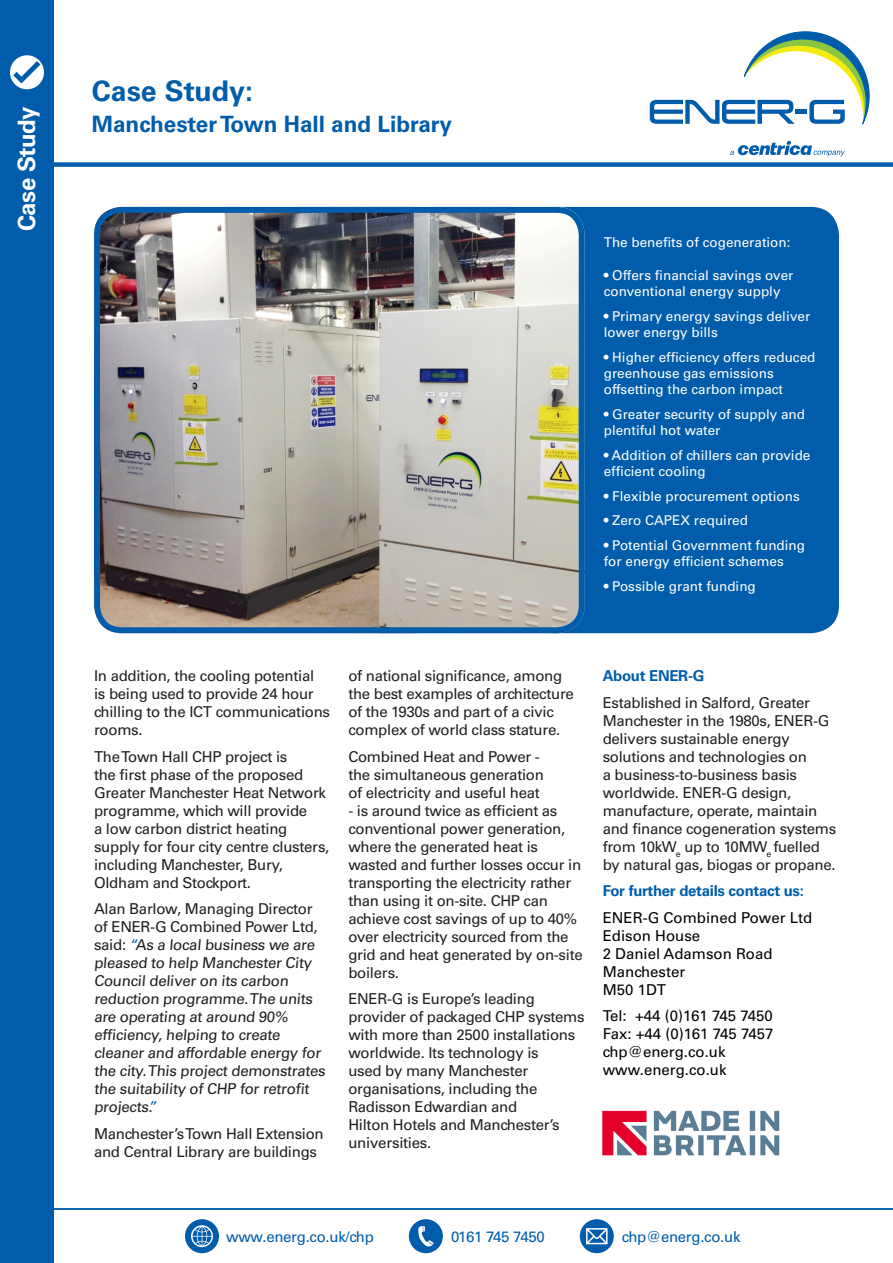
<style>
.page{position:relative;width:893px;height:1263px;background:#fff}
.page>*{position:absolute;margin:0;border:0;box-sizing:border-box;transform-origin:0 0}
.t1{font:700 28.5px "Univers LTCE";color:#015dab}
.t2{font:700 24px "Univers LTCE";letter-spacing:-.02em;color:#fff}
.t3{font:700 22.5px "Univers LTCE";color:#015dab}
.t4{font:15px/18px "Univers LTCE";letter-spacing:-.02em;color:#231f20}
.t5{font:15px/18px "Univers LTCE";color:#000}
.t6{font:15px "Univers LTCE";letter-spacing:-.02em;color:#015dab}
.t7{font:700 15px "Univers LTCE";letter-spacing:-.02em;color:#015dab}
.t8{font:13.5px/16.2px "Univers LTCE";color:#fff}
.s1{color:#015dab}
</style>
<div class="page">
<svg style="left:650px;top:31px;width:220px;height:94px"></svg>
<svg style="left:730px;top:141px;width:115px;height:15px"></svg>
<div style="left:0;top:162px;width:893px;height:5px;background:#015dab"></div>
<div style="left:0;top:0;width:54px;height:1263px;background:#015dab"></div>
<svg style="left:185px;top:1219px;width:34px;height:34px"></svg>
<svg style="left:409px;top:1219px;width:34px;height:34px"></svg>
<svg style="left:580px;top:1219px;width:34px;height:34px"></svg>
<svg style="left:10px;top:55px;width:34px;height:34px"></svg>
<div style="left:526px;top:207px;width:313px;height:426px;background:#015dab;border-radius:28px"></div>
<hr style="left:0;top:1208px;width:893px;height:2px;background:#015dab">
<img style="left:95px;top:214px;width:483px;height:419px">
<div style="left:94px;top:207px;width:491px;height:426px;border:6px solid #015dab;border-radius:25px"></div>
<img style="left:603px;top:1110px;width:177px;height:46px">
<h2 class="t2" style="left:12px;top:231px;width:126px;rotate:-90deg">Case Study</h2>
<h1 class="t1" style="left:92px;top:75px;width:163px">Case Study:</h1>
<p class="t3" style="left:92px;top:110px;width:362px">Manchester Town Hall and Library</p>
<p class="t8" style="left:604px;top:234px;width:188px">The benefits of cogeneration:</p>
<p class="t8" style="left:604px;top:267px;width:191px">• Offers financial savings over conventional energy supply</p>
<p class="t8" style="left:604px;top:308px;width:208px">• Primary energy savings deliver lower energy bills</p>
<p class="t8" style="left:604px;top:349px;width:213px">• Higher efficiency offers reduced greenhouse gas emissions offsetting the carbon impact</p>
<p class="t8" style="left:604px;top:406px;width:203px">• Greater security of supply and plentiful hot water</p>
<p class="t8" style="left:604px;top:447px;width:208px">• Addition of chillers can provide efficient cooling</p>
<p class="t8" style="left:604px;top:488px;width:198px">• Flexible procurement options</p>
<p class="t8" style="left:604px;top:513px;width:146px">• Zero CAPEX required</p>
<p class="t8" style="left:604px;top:537px;width:203px">• Potential Government funding for energy efficient schemes</p>
<p class="t8" style="left:604px;top:578px;width:154px">• Possible grant funding</p>
<p class="t4" style="left:94px;top:667px;width:238px">In addition, the cooling potential<br>is being used to provide 24 hour chilling to the ICT communications rooms.</p>
<p class="t4" style="left:94px;top:748px;width:237px">The Town Hall CHP project is<br>the first phase of the proposed<br>Greater Manchester Heat Network programme, which will provide<br>a low carbon district heating supply for four city centre clusters, including Manchester, Bury,<br>Oldham and Stockport.</p>
<p class="t4" style="left:94px;top:900px;width:234px">Alan Barlow, Managing Director of ENER-G Combined Power Ltd, said: <span class="s1">“</span>As a local business we are pleased to help Manchester City<br>Council deliver on its carbon reduction programme. The units are operating at around 90% efficiency, helping to create cleaner and affordable energy for the city. This project demonstrates the suitability of CHP for retrofit projects.<span class="s1">”</span></p>
<p class="t4" style="left:94px;top:1125px;width:231px">Manchester’s Town Hall Extension and Central Library are buildings</p>
<p class="t4" style="left:348px;top:667px;width:227px">of national significance, among the best examples of architecture of the 1930s and part of a civic complex of world class stature.</p>
<p class="t4" style="left:348px;top:748px;width:197px">Combined Heat and Power - the simultaneous generation of electricity and useful heat</p>
<p class="t4" style="left:348px;top:802px;width:236px">- is around twice as efficient as conventional power generation, where the generated heat is wasted and further losses occur in transporting the electricity rather than using it on-site. CHP can achieve cost savings of up to 40% over electricity sourced from the grid and heat generated by on-site boilers.</p>
<p class="t4" style="left:348px;top:990px;width:238px">ENER-G is Europe’s leading provider of packaged CHP systems with more than 2500 installations worldwide. Its technology is<br>used by many Manchester organisations, including the<br>Radisson Edwardian and<br>Hilton Hotels and Manchester’s universities.</p>
<p class="t7" style="left:603px;top:667px;width:103px">About ENER-G</p>
<p class="t4" style="left:603px;top:694px;width:235px">Established in Salford, Greater<br>Manchester in the 1980s, ENER-G delivers sustainable energy solutions and technologies on<br>a business-to-business basis worldwide. ENER-G design, manufacture, operate, maintain and finance cogeneration systems from 10kW<sub>e</sub> up to 10MW<sub>e</sub> fuelled by natural gas, biogas or propane.</p>
<p class="t7" style="left:603px;top:882px;width:203px">For further details contact us:</p>
<p class="t5" style="left:603px;top:909px;width:211px">ENER-G Combined Power Ltd</p>
<p class="t5" style="left:603px;top:927px;width:99px">Edison House</p>
<p class="t5" style="left:603px;top:945px;width:171px">2 Daniel Adamson Road</p>
<p class="t5" style="left:603px;top:963px;width:84px">Manchester</p>
<p class="t5" style="left:603px;top:981px;width:65px">M50 1DT</p>
<p class="t5" style="left:603px;top:1007px;width:172px">Tel: +44 (0)161 745 7450</p>
<p class="t5" style="left:603px;top:1025px;width:172px">Fax: +44 (0)161 745 7457 chp@energ.co.uk www.energ.co.uk</p>
<p class="t6" style="left:226px;top:1228px;width:149px">www.energ.co.uk/chp</p>
<p class="t6" style="left:451px;top:1228px;width:95px">0161 745 7450</p>
<p class="t6" style="left:622px;top:1228px;width:120px">chp@energ.co.uk</p>
</div>
